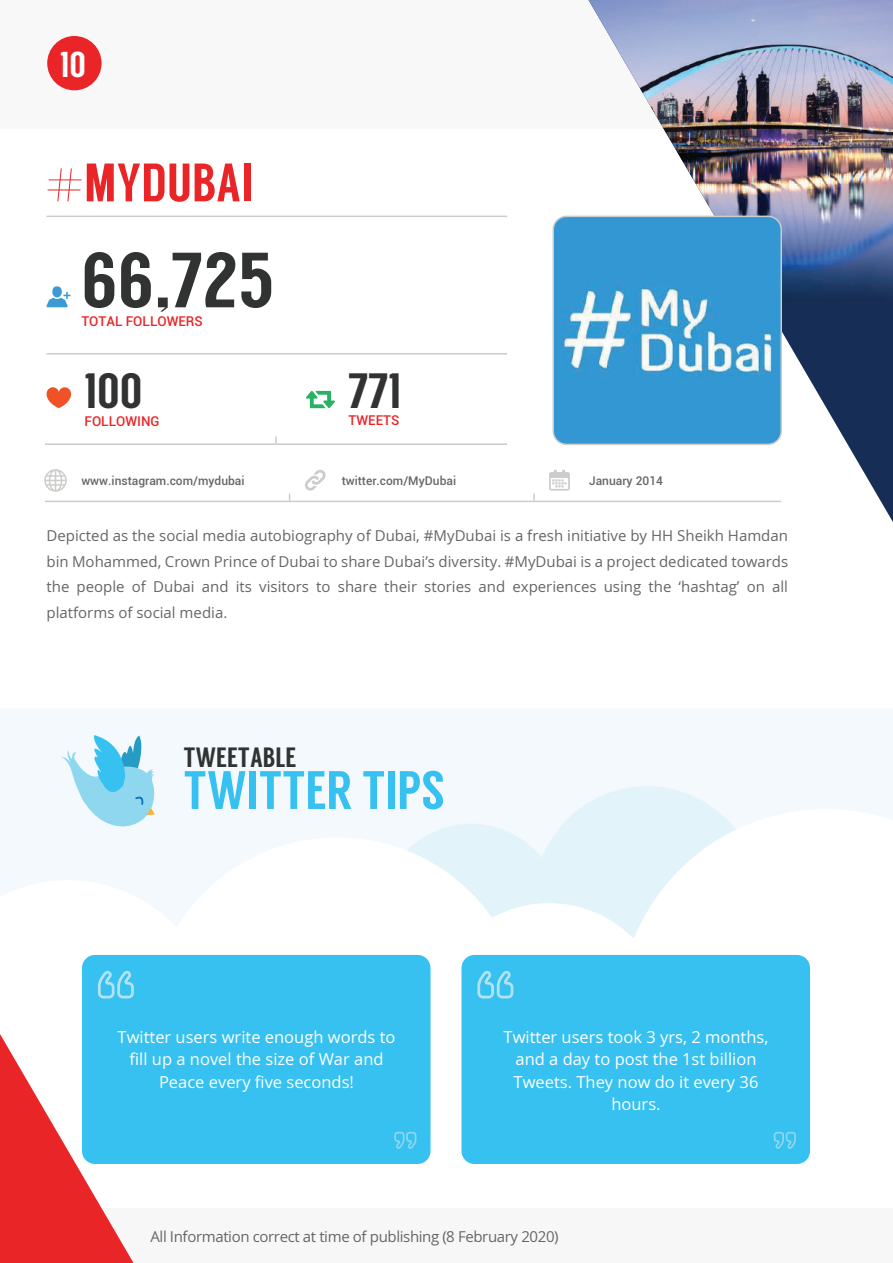
<style>
.page{position:relative;width:893px;height:1263px;background:#fff}
.page>*{position:absolute;margin:0;border:0;box-sizing:border-box;transform-origin:0 0}
.t1{font:78px "Langdon";color:#313232}
.t2{font:54px "Langdon";color:#36c1f1}
.t3{font:54px "Langdon";color:#ea2528}
.t4{font:49.5px "Langdon";color:#313232}
.t5{font:36px "Langdon";color:#fff}
.t6{font:27.9px "Langdon";color:#313232}
.t7{font:16.5px/22.5px "Open Sans";color:#fff;text-align:center}
.t8{font:15px/25.5px "Open Sans";letter-spacing:-.025em;color:#666;text-align:justify}
.t9{font:500 13.5px "Roboto";color:#ea2528}
.t10{font:500 12px "Roboto";color:#666}
</style>
<div class="page">
<div style="left:0;top:0;width:893px;height:129px;background:#f8f8f8"></div>
<div style="left:0;top:1208px;width:893px;height:55px;background:#f7f7f7"></div>
<svg style="left:588px;top:301px;width:305px;height:221px"></svg>
<img style="left:588px;top:0;width:305px;height:301px">
<svg style="left:0;top:1034px;width:134px;height:229px"></svg>
<hr style="left:46px;top:353px;width:461px;height:1px;background:#cccccb">
<hr style="left:46px;top:216px;width:461px;height:1px;background:#cccccb">
<hr style="left:45px;top:443px;width:462px;height:2px;background:#cccccb">
<svg style="left:275px;top:436px;width:2px;height:7px"></svg>
<hr style="left:45px;top:501px;width:736px;height:1px;background:#cccccb">
<svg style="left:533px;top:494px;width:2px;height:7px"></svg>
<img style="left:555px;top:216px;width:226px;height:228px">
<div style="left:552px;top:216px;width:230px;height:229px;border:2px solid #cccccb;border-radius:13px"></div>
<div style="left:47px;top:36px;width:55px;height:54px;background:#ea2528;border-radius:50%"></div>
<svg style="left:306px;top:391px;width:29px;height:17px"></svg>
<svg style="left:46px;top:387px;width:25px;height:21px"></svg>
<div style="left:52px;top:286px;width:10px;height:11px;background:#3c9bd5;border-radius:50%"></div>
<svg style="left:46px;top:292px;width:25px;height:15px"></svg>
<svg style="left:549px;top:470px;width:21px;height:21px"></svg>
<svg style="left:305px;top:470px;width:21px;height:21px"></svg>
<svg style="left:44px;top:469px;width:23px;height:23px"></svg>
<svg style="left:0;top:709px;width:893px;height:218px;fill:#f3f9fd"></svg>
<svg style="left:60px;top:735px;width:96px;height:106px"></svg>
<div style="left:82px;top:955px;width:348px;height:209px;background:#36c1f1;border-radius:13px"></div>
<svg style="left:98px;top:971px;width:36px;height:27px"></svg>
<svg style="left:394px;top:1132px;width:22px;height:17px"></svg>
<div style="left:461px;top:955px;width:349px;height:209px;background:#36c1f1;border-radius:13px"></div>
<svg style="left:477px;top:971px;width:36px;height:27px"></svg>
<svg style="left:774px;top:1132px;width:22px;height:17px"></svg>
<svg style="left:407px;top:786px;width:329px;height:153px"></svg>
<h3 class="t5" style="left:60px;top:44px;width:27px">10</h3>
<h2 class="t3" style="left:45px;top:151px;width:209px">#MYDUBAI</h2>
<h1 class="t1" style="left:81px;top:235px;width:195px">66,725</h1>
<p class="t9" style="left:81px;top:312px;width:123px">TOTAL FOLLOWERS</p>
<h3 class="t4" style="left:85px;top:362px;width:60px">100</h3>
<p class="t9" style="left:85px;top:411px;width:77px">FOLLOWING</p>
<p class="t9" style="left:349px;top:411px;width:52px">TWEETS</p>
<h3 class="t4" style="left:349px;top:362px;width:54px">771</h3>
<p class="t10" style="left:81px;top:472px;width:165px">www.instagram.com/mydubai</p>
<p class="t10" style="left:342px;top:472px;width:116px">twitter.com/MyDubai</p>
<p class="t10" style="left:589px;top:472px;width:75px">January 2014</p>
<p class="t8" style="left:46px;top:523px;width:743px">Depicted as the social media autobiography of Dubai, #MyDubai is a fresh initiative by HH Sheikh Hamdan bin Mohammed, Crown Prince of Dubai to share Dubai’s diversity. #MyDubai is a project dedicated towards the people of Dubai and its visitors to share their stories and experiences using the ‘hashtag’ on all platforms of social media.</p>
<h3 class="t6" style="left:183px;top:741px;width:114px">TWEETABLE</h3>
<h2 class="t2" style="left:183px;top:759px;width:263px">TWITTER TIPS</h2>
<p class="t7" style="left:118px;top:1025px;width:279px">Twitter users write enough words to fill up a novel the size of War and<br>Peace every five seconds!</p>
<p class="t7" style="left:503px;top:1025px;width:266px">Twitter users took 3 yrs, 2 months, and a day to post the 1st billion<br>Tweets. They now do it every 36 hours.</p>
<p class="t8" style="left:150px;top:1224px;width:410px">All Information correct at time of publishing (8 February 2020)</p>
</div>
